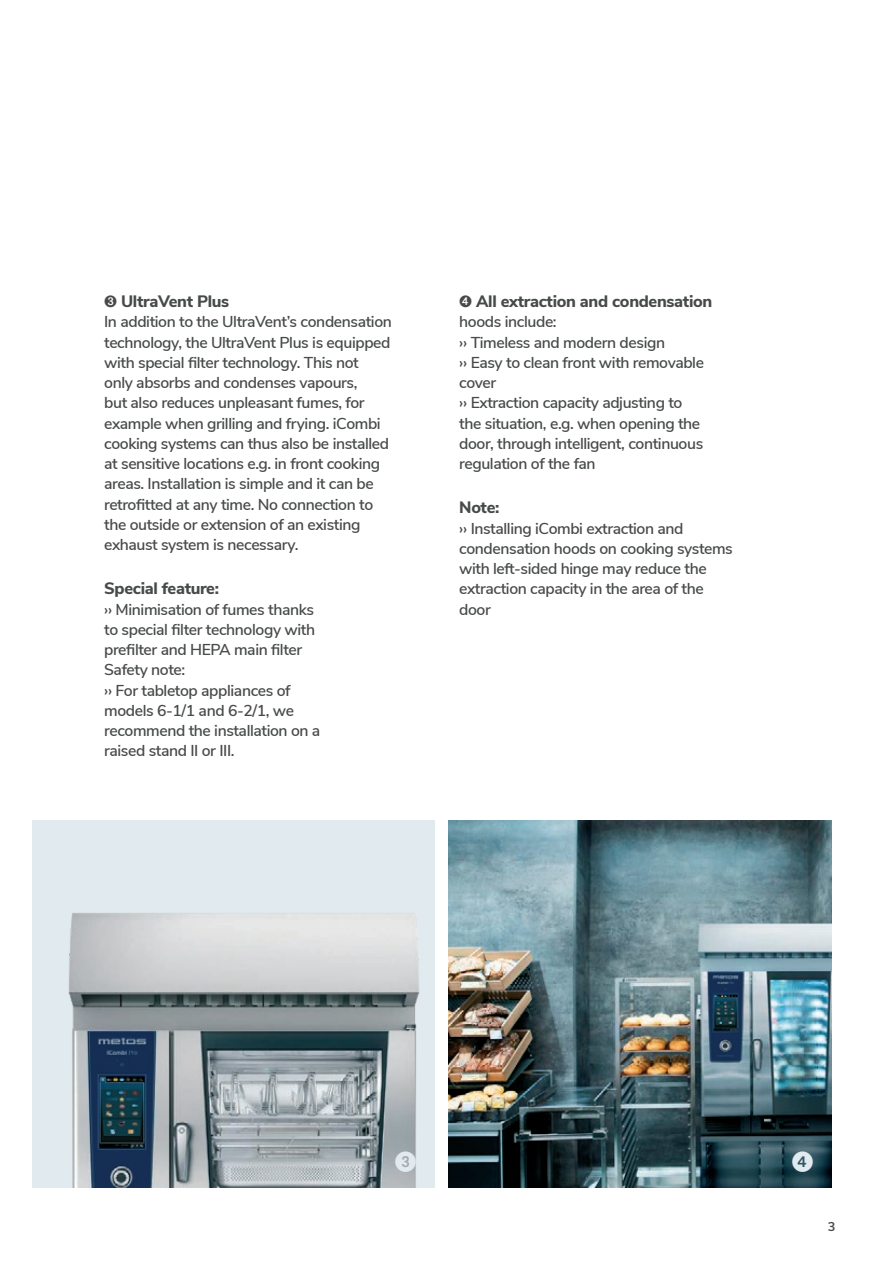
<style>
.page{position:relative;width:893px;height:1263px;background:#fff}
.page>*{position:absolute;margin:0;border:0;box-sizing:border-box;transform-origin:0 0}
.t1{font:21px "European Pi One";color:#e1eaee}
.t2{font:800 16.5px "Nunito Sans";letter-spacing:-.02em;color:#474a4a}
.t3{font:600 15.75px/20.2px "Nunito Sans";letter-spacing:-.025em;color:#474a4a}
.t4{font:700 12.75px "Nunito Sans";color:#474a4a}
</style>
<div class="page">
<div style="left:32px;top:821px;width:402px;height:367px;background:#e1eaee"></div>
<img style="left:68px;top:868px;width:367px;height:320px">
<img style="left:449px;top:820px;width:382px;height:368px">
<p class="t2" style="left:104px;top:289px;width:127px">➌ UltraVent Plus</p>
<p class="t3" style="left:104px;top:311px;width:289px">In addition to the UltraVent’s condensation technology, the UltraVent Plus is equipped with special filter technology. This not<br>only absorbs and condenses vapours,<br>but also reduces unpleasant fumes, for example when grilling and frying. iCombi cooking systems can thus also be installed at sensitive locations e.g. in front cooking areas. Installation is simple and it can be retrofitted at any time. No connection to the outside or extension of an existing exhaust system is necessary.</p>
<p class="t2" style="left:104px;top:577px;width:116px">Special feature:</p>
<p class="t3" style="left:104px;top:598px;width:218px">›› Minimisation of fumes thanks to special filter technology with prefilter and HEPA main filter<br>Safety note:<br>›› For tabletop appliances of models 6-1/1 and 6-2/1, we recommend the installation on a raised stand II or III.</p>
<p class="t2" style="left:459px;top:289px;width:255px">➍ All extraction and condensation</p>
<p class="t3" style="left:459px;top:311px;width:246px">hoods include:<br>›› Timeless and modern design<br>›› Easy to clean front with removable cover<br>›› Extraction capacity adjusting to the situation, e.g. when opening the door, through intelligent, continuous regulation of the fan</p>
<p class="t2" style="left:459px;top:496px;width:42px">Note:</p>
<p class="t3" style="left:459px;top:517px;width:275px">›› Installing iCombi extraction and condensation hoods on cooking systems with left-sided hinge may reduce the extraction capacity in the area of the door</p>
<h1 class="t1" style="left:395px;top:1150px;width:22px">3</h1>
<h1 class="t1" style="left:792px;top:1150px;width:22px">4</h1>
<p class="t4" style="left:828px;top:1218px;width:9px">3</p>
</div>
